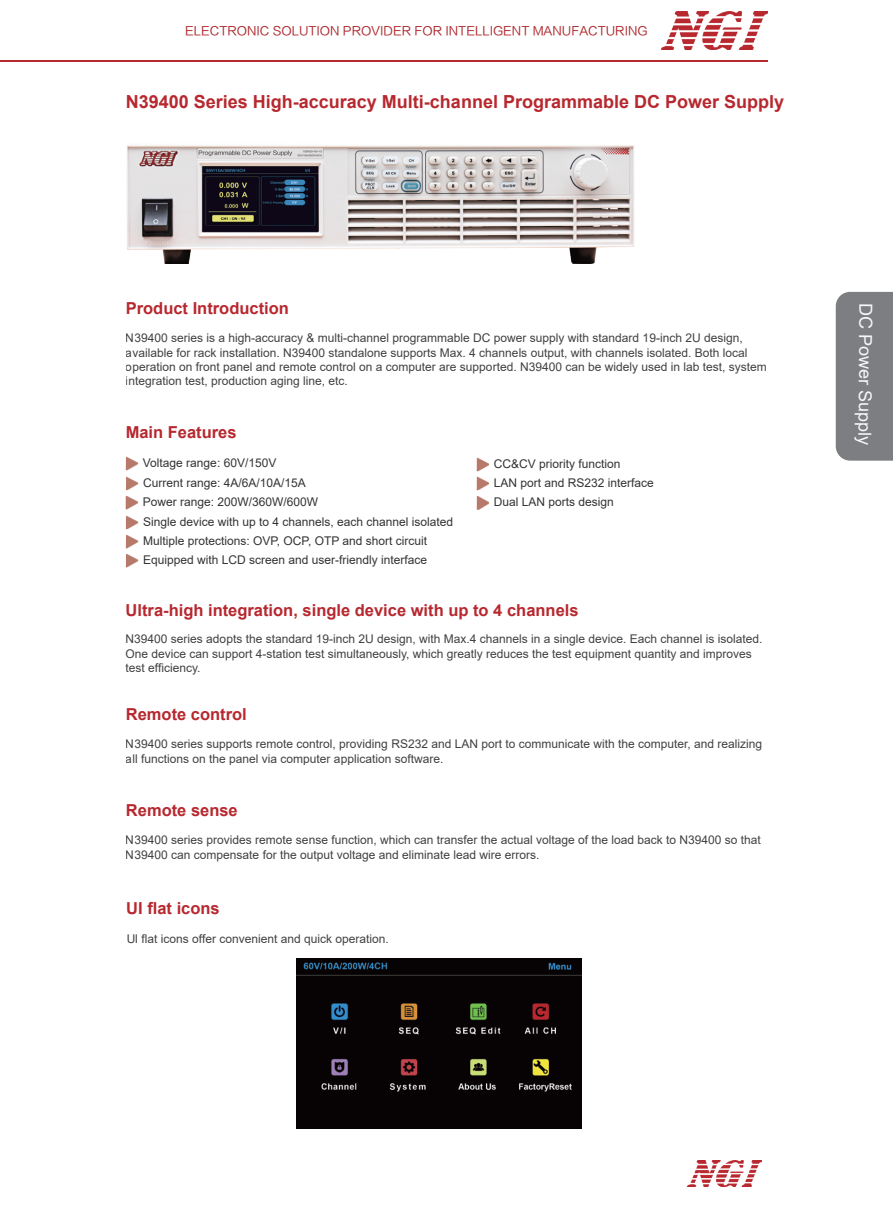
<style>
.page{position:relative;width:893px;height:1212px;background:#fff}
.page>*{position:absolute;margin:0;border:0;box-sizing:border-box;transform-origin:0 0}
.t1{font:700 18px "Arial";color:#b7282f}
.t2{font:18px "Arial";color:#f6f7f7}
.t3{font:700 16.5px "Arial";color:#b7282f}
.t4{font:12px/14.4px "Arial";color:#333334}
.t5{font:12px "FZLTHK GBK1 0";color:#ae292e}
</style>
<div class="page">
<hr style="left:0;top:61px;width:768px;height:1px;background:#b7282f">
<img style="left:661px;top:11px;width:107px;height:38px">
<img style="left:687px;top:1160px;width:75px;height:26px">
<div style="left:836px;top:292px;width:57px;height:169px;background:#7d7e82"></div>
<img style="left:126px;top:457px;width:12px;height:14px">
<img style="left:126px;top:476px;width:12px;height:14px">
<img style="left:126px;top:496px;width:12px;height:14px">
<img style="left:477px;top:457px;width:12px;height:14px">
<img style="left:126px;top:515px;width:12px;height:14px">
<img style="left:126px;top:535px;width:12px;height:14px">
<img style="left:477px;top:476px;width:12px;height:14px">
<img style="left:126px;top:554px;width:12px;height:14px">
<img style="left:477px;top:496px;width:12px;height:14px">
<img style="left:297px;top:958px;width:284px;height:171px">
<img style="left:127px;top:145px;width:507px;height:119px">
<p class="t5" style="left:185px;top:24px;width:464px">ELECTRONIC SOLUTION PROVIDER FOR INTELLIGENT MANUFACTURING</p>
<h1 class="t1" style="left:126px;top:89px;width:660px">N39400 Series High-accuracy Multi-channel Programmable DC Power Supply</h1>
<h2 class="t3" style="left:126px;top:296px;width:165px">Product Introduction</h2>
<p class="t4" style="left:126px;top:331px;width:642px">N39400 series is a high-accuracy &amp; multi-channel programmable DC power supply with standard 19-inch 2U design, available for rack installation. N39400 standalone supports Max. 4 channels output, with channels isolated. Both local operation on front panel and remote control on a computer are supported. N39400 can be widely used in lab test, system integration test, production aging line, etc.</p>
<h2 class="t3" style="left:126px;top:421px;width:112px">Main Features</h2>
<p class="t4" style="left:143px;top:453px;width:177px;line-height:19.5px">Voltage range: 60V/150V<br>Current range: 4A/6A/10A/15A<br>Power range: 200W/360W/600W</p>
<p class="t4" style="left:494px;top:456px;width:128px">CC&amp;CV priority function</p>
<p class="t4" style="left:143px;top:512px;width:312px;line-height:19.4px">Single device with up to 4 channels, each channel isolated<br>Multiple protections: OVP, OCP, OTP and short circuit</p>
<p class="t4" style="left:494px;top:475px;width:162px">LAN port and RS232 interface</p>
<p class="t4" style="left:494px;top:494px;width:122px">Dual LAN ports design</p>
<p class="t4" style="left:143px;top:552px;width:286px">Equipped with LCD screen and user-friendly interface</p>
<h2 class="t3" style="left:126px;top:599px;width:454px">Ultra-high integration, single device with up to 4 channels</h2>
<p class="t4" style="left:126px;top:632px;width:638px">N39400 series adopts the standard 19-inch 2U design, with Max.4 channels in a single device. Each channel is isolated.<br>One device can support 4-station test simultaneously, which greatly reduces the test equipment quantity and improves test efficiency.</p>
<h2 class="t3" style="left:126px;top:702px;width:123px">Remote control</h2>
<p class="t4" style="left:126px;top:737px;width:638px">N39400 series supports remote control, providing RS232 and LAN port to communicate with the computer, and realizing all functions on the panel via computer application software.</p>
<h2 class="t3" style="left:126px;top:798px;width:113px">Remote sense</h2>
<p class="t4" style="left:126px;top:833px;width:636px">N39400 series provides remote sense function, which can transfer the actual voltage of the load back to N39400 so that<br>N39400 can compensate for the output voltage and eliminate lead wire errors.</p>
<h2 class="t3" style="left:126px;top:897px;width:95px">UI flat icons</h2>
<p class="t4" style="left:126px;top:931px;width:264px">UI flat icons offer convenient and quick operation.</p>
<h1 class="t2" style="left:879px;top:303px;width:144px;rotate:91deg">DC Power Supply</h1>
</div>
